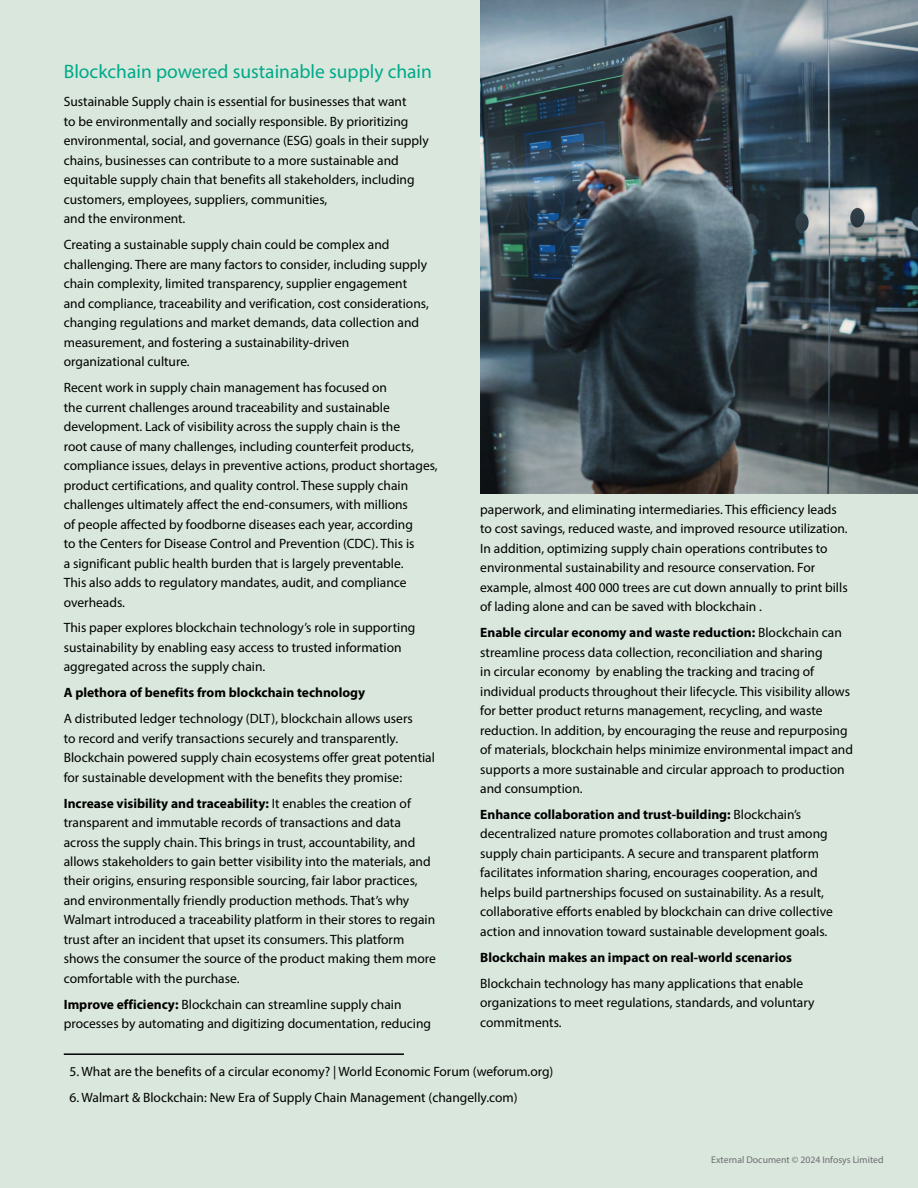
<style>
.page{position:relative;width:918px;height:1188px;background:#d9e7dc}
.page>*{position:absolute;margin:0;border:0;box-sizing:border-box;transform-origin:0 0}
.t1{font:19.5px "Myriad Pro";color:#00a98a}
.t2{font:13.5px/19.5px "Myriad Pro";color:#000}
.t3{font:700 13.5px "Myriad Pro";color:#000}
.t4{font:9.75px "Myriad Pro";color:#6d6e71}
.s1{font-weight:700}
</style>
<div class="page">
<hr style="left:64px;top:1053px;width:340px;height:2px;background:#000">
<img style="left:480px;top:0;width:438px;height:493px">
<h1 class="t1" style="left:64px;top:60px;width:370px">Blockchain powered sustainable supply chain</h1>
<p class="t2" style="left:64px;top:92px;width:367px">Sustainable Supply chain is essential for businesses that want<br>to be environmentally and socially responsible. By prioritizing environmental, social, and governance (ESG) goals in their supply chains, businesses can contribute to a more sustainable and equitable supply chain that benefits all stakeholders, including customers, employees, suppliers, communities,<br>and the environment.</p>
<p class="t2" style="left:64px;top:235px;width:367px">Creating a sustainable supply chain could be complex and challenging. There are many factors to consider, including supply chain complexity, limited transparency, supplier engagement and compliance, traceability and verification, cost considerations, changing regulations and market demands, data collection and measurement, and fostering a sustainability-driven organizational culture.</p>
<p class="t2" style="left:64px;top:378px;width:375px">Recent work in supply chain management has focused on<br>the current challenges around traceability and sustainable development. Lack of visibility across the supply chain is the<br>root cause of many challenges, including counterfeit products, compliance issues, delays in preventive actions, product shortages, product certifications, and quality control. These supply chain challenges ultimately affect the end-consumers, with millions<br>of people affected by foodborne diseases each year, according<br>to the Centers for Disease Control and Prevention (CDC). This is<br>a significant public health burden that is largely preventable.<br>This also adds to regulatory mandates, audit, and compliance overheads.</p>
<p class="t2" style="left:64px;top:618px;width:353px">This paper explores blockchain technology’s role in supporting sustainability by enabling easy access to trusted information aggregated across the supply chain.</p>
<p class="t3" style="left:64px;top:684px;width:303px">A plethora of benefits from blockchain technology</p>
<p class="t2" style="left:64px;top:709px;width:373px">A distributed ledger technology (DLT), blockchain allows users<br>to record and verify transactions securely and transparently.<br>Blockchain powered supply chain ecosystems offer great potential for sustainable development with the benefits they promise:</p>
<p class="t2" style="left:64px;top:793px;width:374px"><span class="s1">Increase visibility and traceability:</span> It enables the creation of transparent and immutable records of transactions and data across the supply chain. This brings in trust, accountability, and allows stakeholders to gain better visibility into the materials, and their origins, ensuring responsible sourcing, fair labor practices, and environmentally friendly production methods. That’s why Walmart introduced a traceability platform in their stores to regain trust after an incident that upset its consumers. This platform shows the consumer the source of the product making them more comfortable with the purchase.</p>
<p class="t2" style="left:64px;top:994px;width:369px"><span class="s1">Improve efficiency:</span> Blockchain can streamline supply chain processes by automating and digitizing documentation, reducing</p>
<p class="t2" style="left:480px;top:499px;width:369px">paperwork, and eliminating intermediaries. This efficiency leads to cost savings, reduced waste, and improved resource utilization.<br>In addition, optimizing supply chain operations contributes to environmental sustainability and resource conservation. For example, almost 400 000 trees are cut down annually to print bills of lading alone and can be saved with blockchain .</p>
<p class="t2" style="left:480px;top:623px;width:374px"><span class="s1">Enable circular economy and waste reduction:</span> Blockchain can streamline process data collection, reconciliation and sharing<br>in circular economy by enabling the tracking and tracing of individual products throughout their lifecycle. This visibility allows for better product returns management, recycling, and waste reduction. In addition, by encouraging the reuse and repurposing of materials, blockchain helps minimize environmental impact and supports a more sustainable and circular approach to production and consumption.</p>
<p class="t2" style="left:480px;top:804px;width:354px"><span class="s1">Enhance collaboration and trust-building:</span> Blockchain’s decentralized nature promotes collaboration and trust among supply chain participants. A secure and transparent platform facilitates information sharing, encourages cooperation, and helps build partnerships focused on sustainability. As a result, collaborative efforts enabled by blockchain can drive collective action and innovation toward sustainable development goals.</p>
<p class="t3" style="left:480px;top:948px;width:313px">Blockchain makes an impact on real-world scenarios</p>
<p class="t2" style="left:480px;top:973px;width:336px">Blockchain technology has many applications that enable organizations to meet regulations, standards, and voluntary commitments.</p>
<p class="t2" style="left:70px;top:1061px;width:485px">5. What are the benefits of a circular economy? | World Economic Forum (weforum.org)</p>
<p class="t2" style="left:70px;top:1087px;width:450px">6. Walmart &amp; Blockchain: New Era of Supply Chain Management (changelly.com)</p>
<p class="t4" style="left:711px;top:1154px;width:174px">External Document © 2024 Infosys Limited</p>
</div>
